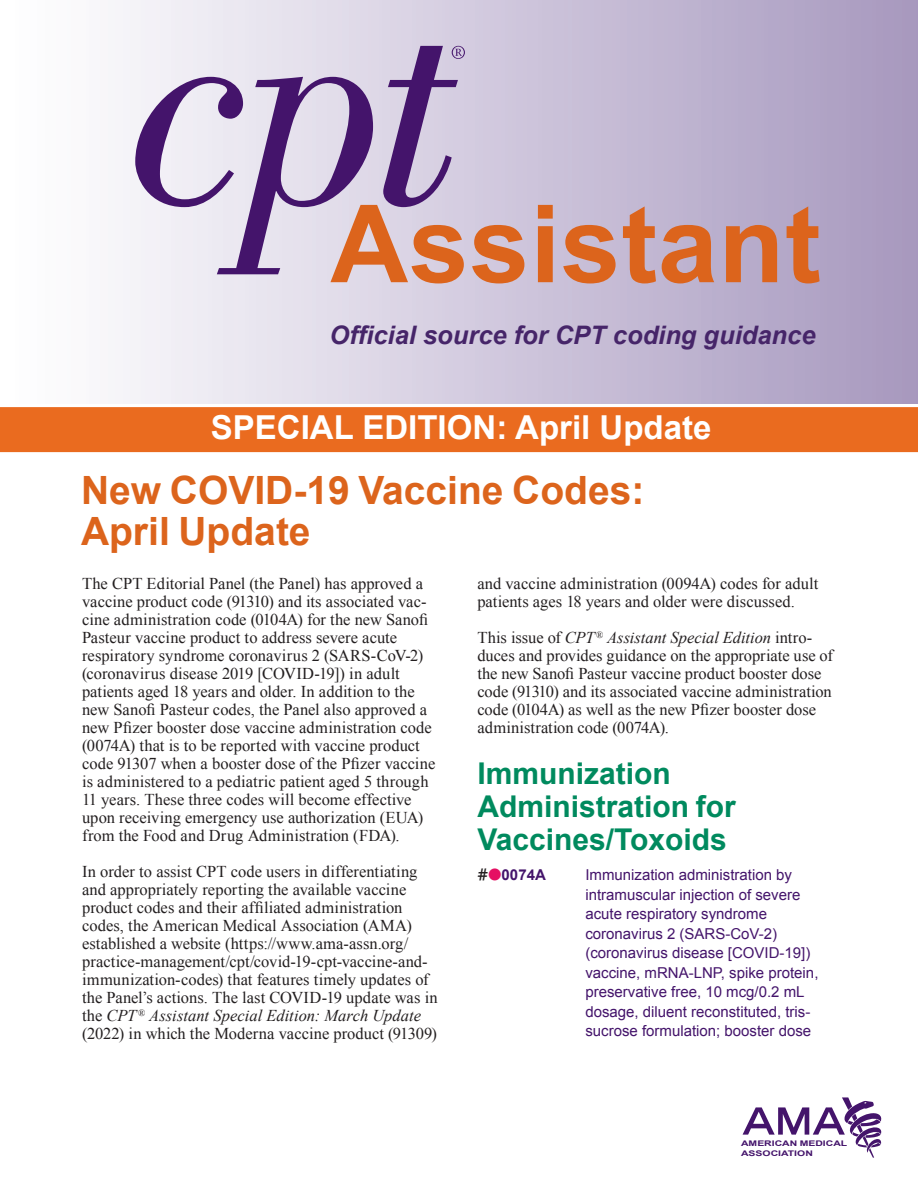
<style>
.page{position:relative;width:918px;height:1188px;background:#fff}
.page>*{position:absolute;margin:0;border:0;box-sizing:border-box;transform-origin:0 0}
.t1{font:700 108px "Arial";letter-spacing:.005em;color:#dc641c}
.t2{font:700 39px/41.2px "Arial";color:#dc641c}
.t3{font:700 33px "Arial";color:#fff}
.H1_from_CPT_Pro_Gree{font:700 30px/33px "Arial";color:#008a5e}
.t4{font:italic 700 25.5px "Arial";color:#462569}
.T_text{font:16.5px/18px "Times New Roman";color:#231f20}
.CPT_Parent_Code{font:15px/19.5px "Arial";color:#44146b}
.CPT_Parent_Code-2{font:700 15px "Arial";color:#44146b}
.t5{font:700 7.8px/10.4px "Arial";color:#44146b;scale:1.35 1}
.s1{font-style:italic}
</style>
<div class="page">
<div style="left:0;top:0;width:918px;height:404px;background:linear-gradient(to right,#fff,#a798bf)"></div>
<svg style="left:135px;top:77px;width:238px;height:197px;background:#beafcd"></svg>
<svg style="left:383px;top:46px;width:82px;height:161px;background:#a691ba"></svg>
<div style="left:0;top:407px;width:918px;height:45px;background:#ea6b1f"></div>
<svg style="left:743px;top:1097px;width:138px;height:61px"></svg>
<p class="t1" style="left:330px;top:173px;width:492px">Assistant</p>
<p class="t4" style="left:330px;top:318px;width:488px">Official source for CPT coding guidance</p>
<p class="t3" style="left:211px;top:406px;width:502px">SPECIAL EDITION: April Update</p>
<h1 class="t2" style="left:81px;top:471px;width:565px">New COVID-19 Vaccine Codes:<br>April Update</h1>
<p class="T_text" style="left:82px;top:574px;width:355px">The CPT Editorial Panel (the Panel) has approved a vaccine product code (91310) and its associated vac&shy;cine administration code (0104A) for the new Sanofi Pasteur vaccine product to address severe acute respiratory syndrome coronavirus 2 (SARS-CoV-2) (coronavirus disease 2019 [COVID-19]) in adult patients aged 18 years and older. In addition to the new Sanofi Pasteur codes, the Panel also approved a new Pfizer booster dose vaccine administration code (0074A) that is to be reported with vaccine product code 91307 when a booster dose of the Pfizer vaccine is administered to a pediatric patient aged 5 through 11 years. These three codes will become effective upon receiving emergency use authorization (EUA) from the Food and Drug Administration (FDA).</p>
<p class="T_text" style="left:82px;top:862px;width:357px">In order to assist CPT code users in differentiating and appropriately reporting the available vaccine product codes and their affiliated administration codes, the American Medical Association (AMA) established a website (https://www.ama-assn.org/ practice-management/cpt/covid-19-cpt-vaccine-and&shy;immunization-codes) that features timely updates of the Panel’s actions. The last COVID-19 update was in the <span class="s1">CPT</span> <sup>®</sup> <span class="s1">Assistant Special Edition: March Update </span>(2022) in which the Moderna vaccine product (91309)</p>
<p class="T_text" style="left:477px;top:574px;width:342px">and vaccine administration (0094A) codes for adult patients ages 18 years and older were discussed.</p>
<p class="T_text" style="left:477px;top:628px;width:357px">This issue of <span class="s1">CPT</span> <sup>®</sup> <span class="s1">Assistant Special Edition</span> intro&shy;duces and provides guidance on the appropriate use of the new Sanofi Pasteur vaccine product booster dose code (91310) and its associated vaccine administration code (0104A) as well as the new Pfizer booster dose administration code (0074A).</p>
<p class="H1_from_CPT_Pro_Gree" style="left:477px;top:758px;width:260px">Immunization<br>Administration for<br>Vaccines/Toxoids</p>
<p class="CPT_Parent_Code-2" style="left:502px;top:865px;width:46px">0074A</p>
<p class="CPT_Parent_Code" style="left:585px;top:865px;width:235px">Immunization administration by intramuscular injection of severe acute respiratory syndrome coronavirus 2 (SARS-CoV-2) (coronavirus disease [COVID-19]) vaccine, mRNA-LNP, spike protein, preservative free, 10 mcg/0.2 mL dosage, diluent reconstituted, tris&shy;sucrose formulation; booster dose</p>
<h1 class="t5" style="left:741px;top:1138px;width:80px">AMERICAN MEDICAL<br>ASSOCIATION</h1>
</div>
